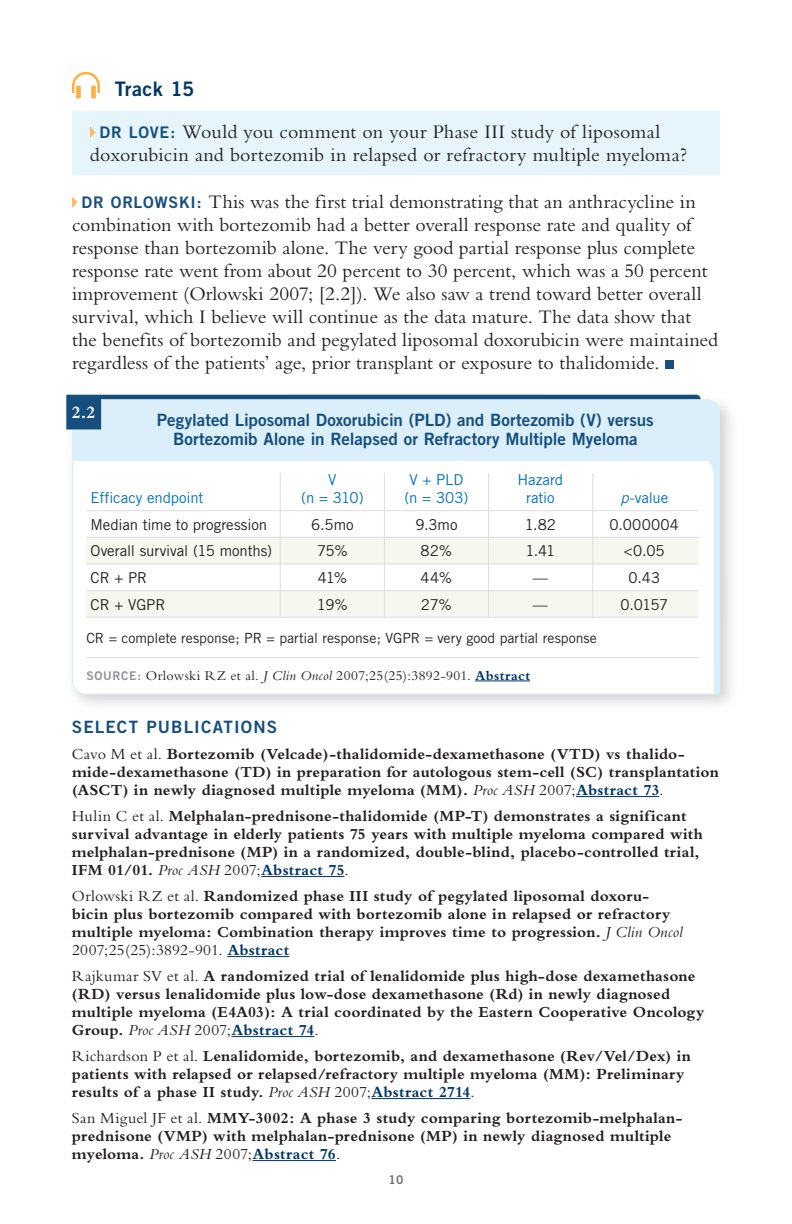
<style>
.page{position:relative;width:792px;height:1224px;background:#fff}
.page>*{position:absolute;margin:0;border:0;box-sizing:border-box;transform-origin:0 0}
.t1{font:20px/23px "Bembo RTP Std";color:#231f20}
.t2{font:20px "Trade Gothic LT Std Bd 2";letter-spacing:.005em;color:#003667}
.t3{font:700 18px "Bembo RTP Std";color:#fff}
.t4{font:17px/19px "Trade Gothic LT Std Bd 2";color:#164f7e;text-align:center}
.t5{font:17px "Trade Gothic LT Std Bd 2";letter-spacing:.065em;color:#164f7e}
.t6{font:700 16px/18px "Bembo RTP Std";letter-spacing:.01em;color:#231f20}
.t7{font:15px "Trade Gothic LT Std";letter-spacing:-.005em;color:#231f20}
.t8{font:15px "Trade Gothic LT Std";letter-spacing:-.01em;color:#0072bc}
.t9{font:14px "Trade Gothic LT Std";color:#231f20}
.t10{font:14px "Bembo RTP Std";letter-spacing:.025em;color:#231f20}
.t11{font:12px "Trade Gothic LT Std Bd 2";color:#717074}
.s1{font-family:"Trade Gothic LT Std Bd 2";font-size:16px;color:#164f7e}
.s2{font-style:italic}
.s3{font-family:"Trade Gothic LT Std Bd 2";font-size:12px;color:#919295}
.s4{font-weight:700;color:#003667}
.s5{font-weight:400}
.s6{font-weight:400;font-style:italic}
.s7{color:#003667}
</style>
<div class="page">
<div style="left:63px;top:391px;width:677px;height:325px;background:#231f20;opacity:.2"></div>
<svg style="left:72px;top:399px;width:649px;height:295px"></svg>
<svg style="left:66px;top:395px;width:635px;height:34px;background:#b8d3e4"></svg>
<div style="left:86px;top:591px;width:612px;height:26px;background:#f6f8f0"></div>
<div style="left:86px;top:537px;width:612px;height:27px;background:#f6f8f0"></div>
<hr style="left:280px;top:473px;width:1px;height:145px;background:#dcdddf">
<hr style="left:384px;top:473px;width:1px;height:144px;background:#dcdddf">
<hr style="left:592px;top:473px;width:1px;height:145px;background:#dcdddf">
<hr style="left:488px;top:473px;width:1px;height:144px;background:#dcdddf">
<hr style="left:576px;top:796px;width:83px;height:1px;background:#003667">
<hr style="left:261px;top:876px;width:84px;height:1px;background:#003667">
<hr style="left:227px;top:956px;width:62px;height:1px;background:#003667">
<hr style="left:231px;top:1036px;width:83px;height:1px;background:#003667">
<hr style="left:371px;top:1098px;width:99px;height:1px;background:#003667">
<hr style="left:252px;top:1160px;width:84px;height:1px;background:#003667">
<div style="left:72px;top:111px;width:648px;height:64px;background:#e6f4fb"></div>
<svg style="left:72px;top:72px;width:28px;height:26px"></svg>
<svg style="left:90px;top:126px;width:6px;height:12px"></svg>
<svg style="left:72px;top:196px;width:6px;height:12px"></svg>
<div style="left:665px;top:360px;width:9px;height:9px;background:#164f7e"></div>
<hr style="left:86px;top:510px;width:612px;height:1px;background:#dcdddf">
<hr style="left:86px;top:537px;width:612px;height:1px;background:#dcdddf">
<hr style="left:86px;top:563px;width:612px;height:1px;background:#dcdddf">
<hr style="left:86px;top:590px;width:612px;height:1px;background:#dcdddf">
<hr style="left:86px;top:617px;width:612px;height:1px;background:#dcdddf">
<hr style="left:86px;top:657px;width:612px;height:1px;background:#dcdddf">
<hr style="left:475px;top:681px;width:55px;height:1px;background:#003667">
<p class="t2" style="left:115px;top:76px;width:81px">Track 15</p>
<p class="t1" style="left:90px;top:120px;width:599px;text-indent:10px"><span class="s1">DR LOVE:</span> Would you comment on your Phase III study of liposomal doxorubicin and bortezomib in relapsed or refractory multiple myeloma?</p>
<p class="t1" style="left:72px;top:190px;width:648px;text-indent:10px"><span class="s1">DR ORLOWSKI:</span> This was the first trial demonstrating that an anthracycline in combination with bortezomib had a better overall response rate and quality of response than bortezomib alone. The very good partial response plus complete response rate went from about 20 percent to 30 percent, which was a 50 percent improvement (Orlowski 2007; [2.2]). We also saw a trend toward better overall survival, which I believe will continue as the data mature. The data show that the benefits of bortezomib and pegylated liposomal doxorubicin were maintained regardless of the patients’ age, prior transplant or exposure to thalidomide.</p>
<p class="t3" style="left:72px;top:402px;width:25px">2.2</p>
<p class="t4" style="left:157px;top:411px;width:498px">Pegylated Liposomal Doxorubicin (PLD) and Bortezomib (V) versus<br>Bortezomib Alone in Relapsed or Refractory Multiple Myeloma</p>
<p class="t8" style="left:328px;top:471px;width:10px">V</p>
<p class="t8" style="left:409px;top:471px;width:56px">V + PLD</p>
<p class="t8" style="left:518px;top:471px;width:47px">Hazard</p>
<p class="t8" style="left:91px;top:489px;width:114px">Efficacy endpoint</p>
<p class="t8" style="left:301px;top:489px;width:64px">(n = 310)</p>
<p class="t8" style="left:404px;top:489px;width:66px">(n = 303)</p>
<p class="t8" style="left:526px;top:489px;width:30px">ratio</p>
<p class="t8" style="left:620px;top:489px;width:49px"><span class="s2">p</span>-value</p>
<p class="t7" style="left:91px;top:515px;width:178px">Median time to progression</p>
<p class="t7" style="left:311px;top:515px;width:44px">6.5mo</p>
<p class="t7" style="left:415px;top:515px;width:44px">9.3mo</p>
<p class="t7" style="left:525px;top:515px;width:33px">1.82</p>
<p class="t7" style="left:610px;top:515px;width:71px">0.000004</p>
<p class="t7" style="left:91px;top:542px;width:183px">Overall survival (15 months)</p>
<p class="t7" style="left:317px;top:542px;width:32px">75%</p>
<p class="t7" style="left:421px;top:542px;width:33px">82%</p>
<p class="t7" style="left:525px;top:542px;width:32px">1.41</p>
<p class="t7" style="left:624px;top:542px;width:42px">&lt;0.05</p>
<p class="t7" style="left:91px;top:568px;width:58px">CR + PR</p>
<p class="t7" style="left:318px;top:568px;width:31px">41%</p>
<p class="t7" style="left:421px;top:568px;width:33px">44%</p>
<p class="t7" style="left:533px;top:568px;width:16px">—</p>
<p class="t7" style="left:629px;top:568px;width:33px">0.43</p>
<p class="t7" style="left:91px;top:595px;width:76px">CR + VGPR</p>
<p class="t7" style="left:317px;top:595px;width:32px">19%</p>
<p class="t7" style="left:421px;top:595px;width:32px">27%</p>
<p class="t7" style="left:533px;top:595px;width:16px">—</p>
<p class="t7" style="left:620px;top:595px;width:49px">0.0157</p>
<p class="t9" style="left:86px;top:630px;width:512px">CR = complete response; PR = partial response; VGPR = very good partial response</p>
<p class="t10" style="left:86px;top:667px;width:445px"><span class="s3">SOURCE:</span> Orlowski RZ et al. <span class="s2">J Clin Oncol</span> 2007;25(25):3892-901. <span class="s4">Abstract</span></p>
<p class="t5" style="left:72px;top:716px;width:207px">SELECT PUBLICATIONS</p>
<p class="t6" style="left:72px;top:745px;width:649px"><span class="s5">Cavo M et al.</span> Bortezomib (Velcade)-thalidomide-dexamethasone (VTD) vs thalido&shy;mide-dexamethasone (TD) in preparation for autologous stem-cell (SC) transplantation (ASCT) in newly diagnosed multiple myeloma (MM). <span class="s6">Proc ASH</span> <span class="s5">2007;</span><span class="s7">Abstract 73</span><span class="s5">.</span></p>
<p class="t6" style="left:72px;top:807px;width:632px"><span class="s5">Hulin C et al.</span> Melphalan-prednisone-thalidomide (MP-T) demonstrates a significant survival advantage in elderly patients 75 years with multiple myeloma compared with melphalan-prednisone (MP) in a randomized, double-blind, placebo-controlled trial, IFM 01/01. <span class="s6">Proc ASH</span> <span class="s5">2007;</span><span class="s7">Abstract 75</span><span class="s5">.</span></p>
<p class="t6" style="left:72px;top:887px;width:612px"><span class="s5">Orlowski RZ et al.</span> Randomized phase III study of pegylated liposomal doxoru&shy;bicin plus bortezomib compared with bortezomib alone in relapsed or refractory multiple myeloma: Combination therapy improves time to progression. <span class="s6">J Clin Oncol </span><span class="s5">2007;25(25):3892-901.</span> <span class="s7">Abstract</span></p>
<p class="t6" style="left:72px;top:967px;width:634px"><span class="s5">Rajkumar SV et al.</span> A randomized trial of lenalidomide plus high-dose dexamethasone (RD) versus lenalidomide plus low-dose dexamethasone (Rd) in newly diagnosed multiple myeloma (E4A03): A trial coordinated by the Eastern Cooperative Oncology Group. <span class="s6">Proc ASH</span> <span class="s5">2007;</span><span class="s7">Abstract 74</span><span class="s5">.</span></p>
<p class="t6" style="left:72px;top:1047px;width:620px"><span class="s5">Richardson P et al.</span> Lenalidomide, bortezomib, and dexamethasone (Rev/Vel/Dex) in patients with relapsed or relapsed/refractory multiple myeloma (MM): Preliminary results of a phase II study. <span class="s6">Proc ASH</span> <span class="s5">2007;</span><span class="s7">Abstract 2714</span><span class="s5">.</span></p>
<p class="t6" style="left:72px;top:1109px;width:612px"><span class="s5">San Miguel JF et al.</span> MMY-3002: A phase 3 study comparing bortezomib-melphalan&shy;prednisone (VMP) with melphalan-prednisone (MP) in newly diagnosed multiple myeloma. <span class="s6">Proc ASH</span> <span class="s5">2007;</span><span class="s7">Abstract 76</span><span class="s5">.</span></p>
<p class="t11" style="left:389px;top:1172px;width:16px">10</p>
</div>
